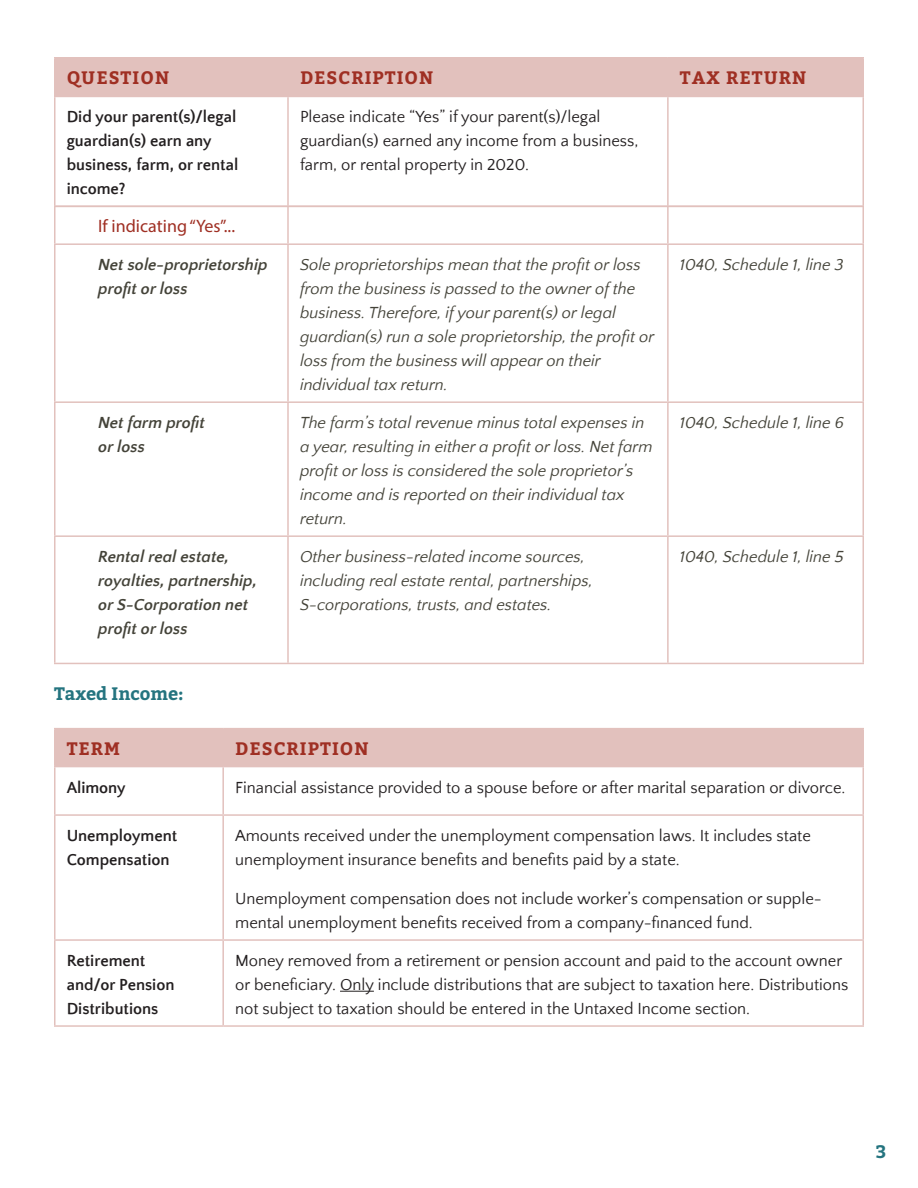
<style>
.page{position:relative;width:918px;height:1188px;background:#fff}
.page>*{position:absolute;margin:0;border:0;box-sizing:border-box;transform-origin:0 0}
.Gold_heading_bold{font:700 18px "Bitter";letter-spacing:.06em;color:#9f2f23}
.t1{font:18px "Myriad Pro";color:#9f2f23}
.t2{font:700 18px "Bitter";color:#24747f}
.t3{font:16.5px/24px "Quattrocento Sans";color:#231f20}
.t4{font:italic 16.5px/24px "Quattrocento Sans";color:#444339}
.t5{font:700 16.5px/24px "Quattrocento Sans";color:#231f20}
.t6{font:italic 700 16.5px/24px "Quattrocento Sans";color:#444339}
</style>
<div class="page">
<hr style="left:54px;top:207px;width:2px;height:36px;background:#e2c1bd">
<hr style="left:287px;top:207px;width:2px;height:36px;background:#e2c1bd">
<hr style="left:667px;top:207px;width:2px;height:36px;background:#e2c1bd">
<hr style="left:862px;top:207px;width:2px;height:36px;background:#e2c1bd">
<hr style="left:54px;top:243px;width:234px;height:2px;background:#e2c1bd">
<hr style="left:54px;top:245px;width:2px;height:156px;background:#e2c1bd">
<hr style="left:288px;top:243px;width:380px;height:2px;background:#e2c1bd">
<hr style="left:287px;top:245px;width:2px;height:156px;background:#e2c1bd">
<hr style="left:668px;top:243px;width:196px;height:2px;background:#e2c1bd">
<hr style="left:667px;top:245px;width:2px;height:156px;background:#e2c1bd">
<hr style="left:862px;top:245px;width:2px;height:156px;background:#e2c1bd">
<hr style="left:54px;top:401px;width:234px;height:2px;background:#e2c1bd">
<hr style="left:54px;top:403px;width:2px;height:132px;background:#e2c1bd">
<hr style="left:288px;top:401px;width:380px;height:2px;background:#e2c1bd">
<hr style="left:287px;top:403px;width:2px;height:132px;background:#e2c1bd">
<hr style="left:668px;top:401px;width:196px;height:2px;background:#e2c1bd">
<hr style="left:667px;top:403px;width:2px;height:132px;background:#e2c1bd">
<hr style="left:862px;top:403px;width:2px;height:132px;background:#e2c1bd">
<hr style="left:54px;top:535px;width:234px;height:2px;background:#e2c1bd">
<hr style="left:54px;top:537px;width:2px;height:126px;background:#e2c1bd">
<hr style="left:288px;top:535px;width:380px;height:2px;background:#e2c1bd">
<hr style="left:287px;top:537px;width:2px;height:126px;background:#e2c1bd">
<hr style="left:668px;top:535px;width:196px;height:2px;background:#e2c1bd">
<hr style="left:667px;top:537px;width:2px;height:126px;background:#e2c1bd">
<hr style="left:862px;top:537px;width:2px;height:126px;background:#e2c1bd">
<hr style="left:54px;top:663px;width:234px;height:1px;background:#e2c1bd">
<hr style="left:288px;top:663px;width:380px;height:1px;background:#e2c1bd">
<hr style="left:668px;top:663px;width:196px;height:1px;background:#e2c1bd">
<div style="left:56px;top:729px;width:806px;height:37px;background:#e2c1bd"></div>
<hr style="left:54px;top:728px;width:169px;height:1px;background:#e2c1bd">
<hr style="left:54px;top:729px;width:2px;height:37px;background:#e2c1bd">
<hr style="left:223px;top:728px;width:641px;height:1px;background:#e2c1bd">
<hr style="left:222px;top:729px;width:2px;height:37px;background:#e2c1bd">
<hr style="left:862px;top:729px;width:2px;height:37px;background:#e2c1bd">
<hr style="left:54px;top:766px;width:169px;height:1px;background:#e2c1bd">
<hr style="left:54px;top:767px;width:2px;height:47px;background:#e2c1bd">
<hr style="left:223px;top:766px;width:641px;height:1px;background:#e2c1bd">
<hr style="left:222px;top:767px;width:2px;height:47px;background:#e2c1bd">
<hr style="left:862px;top:767px;width:2px;height:47px;background:#e2c1bd">
<hr style="left:54px;top:814px;width:169px;height:2px;background:#e2c1bd">
<hr style="left:54px;top:816px;width:2px;height:123px;background:#e2c1bd">
<hr style="left:223px;top:814px;width:641px;height:2px;background:#e2c1bd">
<hr style="left:222px;top:816px;width:2px;height:123px;background:#e2c1bd">
<hr style="left:862px;top:816px;width:2px;height:123px;background:#e2c1bd">
<hr style="left:54px;top:939px;width:169px;height:2px;background:#e2c1bd">
<hr style="left:54px;top:941px;width:2px;height:84px;background:#e2c1bd">
<hr style="left:223px;top:939px;width:641px;height:2px;background:#e2c1bd">
<hr style="left:222px;top:941px;width:2px;height:84px;background:#e2c1bd">
<hr style="left:862px;top:941px;width:2px;height:84px;background:#e2c1bd">
<hr style="left:54px;top:1025px;width:169px;height:2px;background:#e2c1bd">
<hr style="left:223px;top:1025px;width:641px;height:2px;background:#e2c1bd">
<hr style="left:340px;top:991px;width:34px;height:1px;background:#231f20">
<div style="left:56px;top:58px;width:806px;height:37px;background:#e2c1bd"></div>
<hr style="left:288px;top:57px;width:380px;height:1px;background:#e2c1bd">
<hr style="left:288px;top:95px;width:380px;height:1px;background:#e2c1bd">
<hr style="left:54px;top:57px;width:234px;height:1px;background:#e2c1bd">
<hr style="left:54px;top:58px;width:2px;height:37px;background:#e2c1bd">
<hr style="left:287px;top:58px;width:2px;height:37px;background:#e2c1bd">
<hr style="left:54px;top:95px;width:234px;height:1px;background:#e2c1bd">
<hr style="left:668px;top:57px;width:196px;height:1px;background:#e2c1bd">
<hr style="left:667px;top:58px;width:2px;height:37px;background:#e2c1bd">
<hr style="left:862px;top:58px;width:2px;height:37px;background:#e2c1bd">
<hr style="left:668px;top:95px;width:196px;height:1px;background:#e2c1bd">
<hr style="left:54px;top:96px;width:234px;height:1px;background:#e2c1bd">
<hr style="left:54px;top:97px;width:2px;height:109px;background:#e2c1bd">
<hr style="left:288px;top:96px;width:380px;height:1px;background:#e2c1bd">
<hr style="left:287px;top:97px;width:2px;height:109px;background:#e2c1bd">
<hr style="left:668px;top:96px;width:196px;height:1px;background:#e2c1bd">
<hr style="left:667px;top:97px;width:2px;height:109px;background:#e2c1bd">
<hr style="left:862px;top:97px;width:2px;height:109px;background:#e2c1bd">
<hr style="left:54px;top:206px;width:234px;height:1px;background:#e2c1bd">
<hr style="left:288px;top:206px;width:380px;height:1px;background:#e2c1bd">
<hr style="left:668px;top:206px;width:196px;height:1px;background:#e2c1bd">
<p class="Gold_heading_bold" style="left:67px;top:66px;width:104px">QUESTION</p>
<p class="Gold_heading_bold" style="left:300px;top:66px;width:135px">DESCRIPTION</p>
<p class="Gold_heading_bold" style="left:680px;top:66px;width:128px">TAX RETURN</p>
<p class="t5" style="left:67px;top:106px;width:171px">Did your parent(s)/legal guardian(s) earn any</p>
<p class="t5" style="left:67px;top:154px;width:173px">business, farm, or rental income?</p>
<p class="t3" style="left:300px;top:106px;width:340px">Please indicate “Yes” if your parent(s)/legal guardian(s) earned any income from a business, farm, or rental property in 2020.</p>
<p class="t1" style="left:98px;top:215px;width:138px">If indicating “Yes”...</p>
<p class="t6" style="left:98px;top:253px;width:171px">Net sole-proprietorship profit or loss</p>
<p class="t4" style="left:300px;top:253px;width:356px">Sole proprietorships mean that the profit or loss from the business is passed to the owner of the business. Therefore, if your parent(s) or legal guardian(s) run a sole proprietorship, the profit or loss from the business will appear on their</p>
<p class="t4" style="left:300px;top:373px;width:149px">individual tax return.</p>
<p class="t4" style="left:680px;top:253px;width:165px">1040, Schedule 1, line 3</p>
<p class="t6" style="left:98px;top:411px;width:108px">Net farm profit</p>
<p class="t6" style="left:98px;top:435px;width:48px">or loss</p>
<p class="t6" style="left:98px;top:545px;width:132px">Rental real estate,</p>
<p class="t6" style="left:98px;top:569px;width:160px">royalties, partnership,</p>
<p class="t6" style="left:98px;top:593px;width:151px">or S-Corporation net profit or loss</p>
<p class="t2" style="left:54px;top:683px;width:131px">Taxed Income:</p>
<p class="t4" style="left:300px;top:411px;width:354px">The farm’s total revenue minus total expenses in a year, resulting in either a profit or loss. Net farm profit or loss is considered the sole proprietor’s income and is reported on their individual tax return.</p>
<p class="t4" style="left:680px;top:411px;width:166px">1040, Schedule 1, line 6</p>
<p class="t4" style="left:300px;top:545px;width:294px">Other business-related income sources, including real estate rental, partnerships,</p>
<p class="t4" style="left:300px;top:593px;width:253px">S-corporations, trusts, and estates.</p>
<p class="t4" style="left:680px;top:545px;width:165px">1040, Schedule 1, line 5</p>
<p class="Gold_heading_bold" style="left:67px;top:737px;width:55px">TERM</p>
<p class="Gold_heading_bold" style="left:235px;top:737px;width:135px">DESCRIPTION</p>
<p class="t5" style="left:67px;top:776px;width:61px">Alimony</p>
<p class="t3" style="left:235px;top:776px;width:612px">Financial assistance provided to a spouse before or after marital separation or divorce.</p>
<p class="t5" style="left:67px;top:824px;width:112px">Unemployment</p>
<p class="t5" style="left:67px;top:848px;width:104px">Compensation</p>
<p class="t3" style="left:235px;top:824px;width:577px">Amounts received under the unemployment compensation laws. It includes state unemployment insurance benefits and benefits paid by a state.</p>
<p class="t3" style="left:235px;top:887px;width:588px">Unemployment compensation does not include worker’s compensation or supple&shy;mental unemployment benefits received from a company-financed fund.</p>
<p class="t5" style="left:67px;top:949px;width:109px">Retirement and/or Pension<br>Distributions</p>
<p class="t3" style="left:235px;top:949px;width:615px">Money removed from a retirement or pension account and paid to the account owner or beneficiary. Only include distributions that are subject to taxation here. Distributions not subject to taxation should be entered in the Untaxed Income section.</p>
<p class="t2" style="left:876px;top:1141px;width:12px">3</p>
</div>
